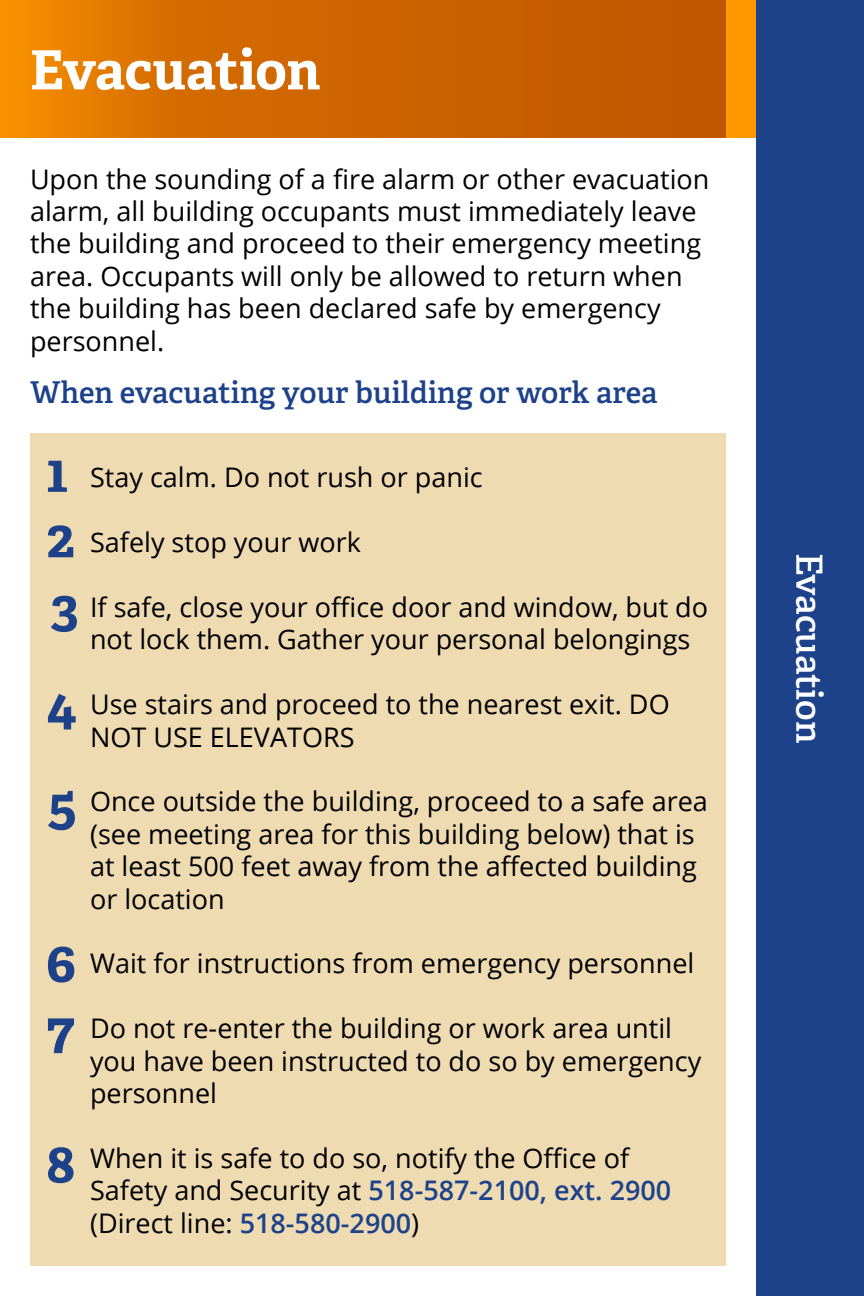
<style>
.page{position:relative;width:864px;height:1296px;background:#fff}
.page>*{position:absolute;margin:0;border:0;box-sizing:border-box;transform-origin:0 0}
.t1{font:700 54px "Adelle PE";letter-spacing:-.005em;color:#fff}
.t2{font:36px "Adelle PE Sb";color:#fff}
.t3{font:30px "Adelle PE Sb";color:#1d428a}
.t4{font:27px/32.4px "Open Sans";color:#000}
.s1{font-weight:600;color:#1d428a}
</style>
<div class="page">
<svg style="left:0;top:0;width:726px;height:138px;background:#d06700"></svg>
<div style="left:756px;top:0;width:108px;height:1296px;background:#1d428a"></div>
<div style="left:726px;top:0;width:30px;height:138px;background:#ff9800"></div>
<div style="left:30px;top:433px;width:696px;height:833px;background:#efdbb2"></div>
<svg style="left:48px;top:461px;width:19px;height:31px"></svg>
<svg style="left:48px;top:525px;width:25px;height:32px"></svg>
<svg style="left:51px;top:596px;width:26px;height:36px"></svg>
<svg style="left:48px;top:694px;width:28px;height:35px"></svg>
<svg style="left:48px;top:791px;width:27px;height:39px"></svg>
<svg style="left:48px;top:947px;width:26px;height:36px"></svg>
<svg style="left:48px;top:1018px;width:26px;height:35px"></svg>
<svg style="left:48px;top:1147px;width:26px;height:36px"></svg>
<p class="t1" style="left:30px;top:31px;width:292px">Evacuation</p>
<p class="t4" style="left:30px;top:162px;width:681px">Upon the sounding of a fire alarm or other evacuation alarm, all building occupants must immediately leave the building and proceed to their emergency meeting area. Occupants will only be allowed to return when the building has been declared safe by emergency personnel.</p>
<p class="t3" style="left:30px;top:371px;width:629px">When evacuating your building or work area</p>
<p class="t4" style="left:90px;top:461px;width:394px">Stay calm. Do not rush or panic</p>
<p class="t4" style="left:90px;top:525px;width:272px">Safely stop your work</p>
<p class="t4" style="left:90px;top:590px;width:620px">If safe, close your office door and window, but do not lock them. Gather your personal belongings</p>
<p class="t4" style="left:90px;top:687px;width:581px">Use stairs and proceed to the nearest exit. DO<br>NOT USE ELEVATORS</p>
<p class="t4" style="left:90px;top:785px;width:619px">Once outside the building, proceed to a safe area (see meeting area for this building below) that is at least 500 feet away from the affected building or location</p>
<p class="t4" style="left:90px;top:947px;width:606px">Wait for instructions from emergency personnel</p>
<p class="t4" style="left:90px;top:1011px;width:613px">Do not re-enter the building or work area until you have been instructed to do so by emergency personnel</p>
<p class="t4" style="left:90px;top:1141px;width:583px">When it is safe to do so, notify the Office of<br>Safety and Security at <span class="s1">518-587-2100, ext. 2900 </span>(Direct line: <span class="s1">518-580-2900</span>)</p>
<p class="t2" style="left:836px;top:553px;width:192px;rotate:90deg">Evacuation</p>
</div>
